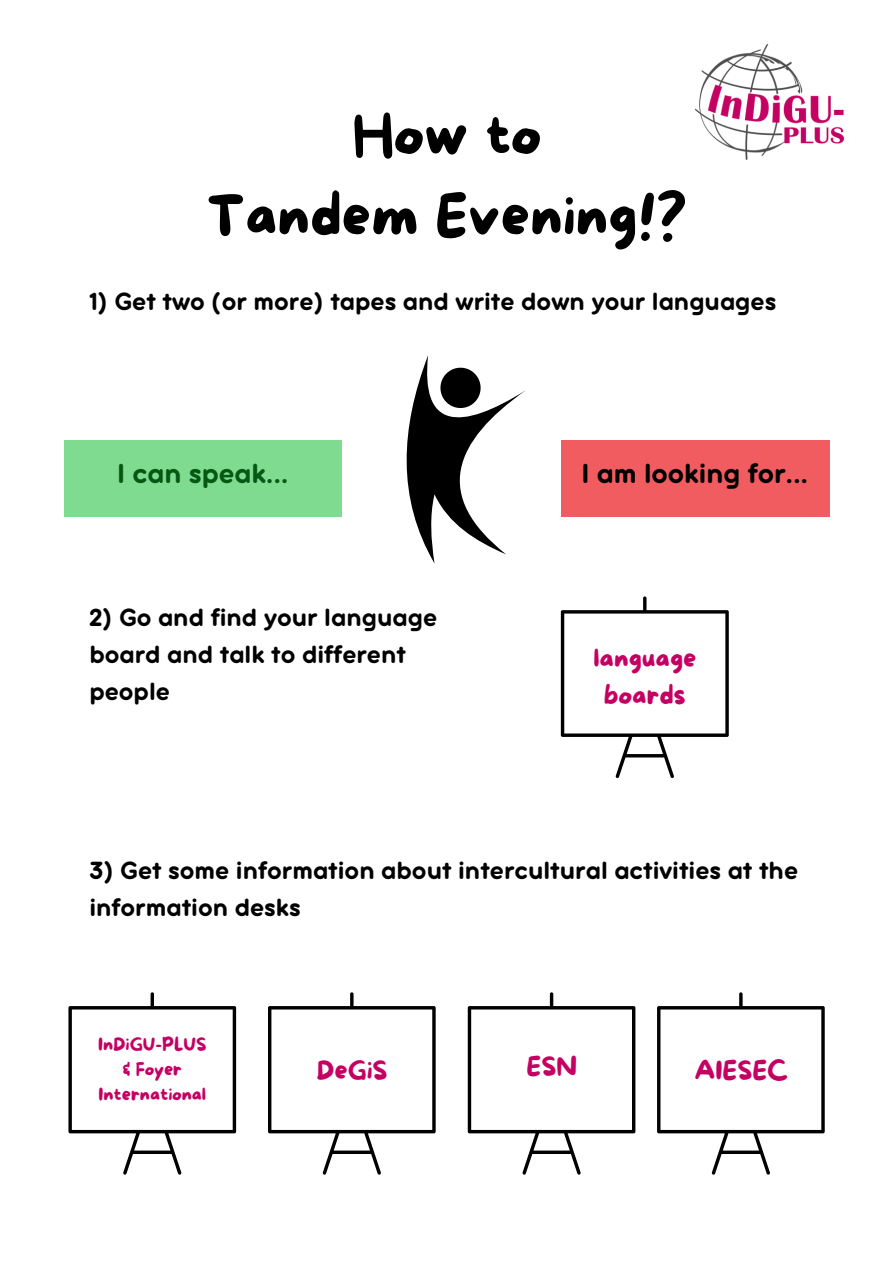
<style>
.page{position:relative;width:894px;height:1264px;background:#fff}
.page>*{position:absolute;margin:0;border:0;box-sizing:border-box;transform-origin:0 0}
.t1{font:57.75px/80.8px "More Sugar";color:#000;text-align:center}
.t2{font:30px "Aristotelica Pro Tx Bld";color:#000}
.t3{font:30px "Aristotelica Pro Tx Bld";color:#055814}
.t4{font:27px/37.2px "Aristotelica Pro Tx Bld";color:#000}
.t5{font:25.95px/36.3px "More Sugar";color:#c50063;text-align:center}
.t6{font:18px/24.8px "More Sugar";color:#c50063;text-align:center}
</style>
<div class="page">
<img style="left:695px;top:45px;width:148px;height:114px">
<svg style="left:406px;top:355px;width:120px;height:208px"></svg>
<div style="left:64px;top:440px;width:278px;height:77px;background:#7fdb8f"></div>
<div style="left:560px;top:440px;width:269px;height:77px;background:#f15c60"></div>
<svg style="left:560px;top:596px;width:168px;height:182px"></svg>
<svg style="left:68px;top:992px;width:168px;height:182px"></svg>
<svg style="left:268px;top:992px;width:167px;height:182px"></svg>
<svg style="left:467px;top:992px;width:168px;height:182px"></svg>
<svg style="left:657px;top:992px;width:167px;height:182px"></svg>
<p class="t1" style="left:206px;top:97px;width:482px">How to<br>Tandem Evening!?</p>
<h5 class="t4" style="left:89px;top:284px;width:688px">1) Get two (or more) tapes and write down your languages</h5>
<h2 class="t3" style="left:117px;top:464px;width:173px">I can speak...</h2>
<p class="t2" style="left:581px;top:464px;width:228px">I am looking for...</p>
<h2 class="t4" style="left:89px;top:600px;width:349px">2) Go and find your language board and talk to different people</h2>
<p class="t5" style="left:593px;top:641px;width:105px">language boards</p>
<h5 class="t4" style="left:89px;top:853px;width:710px">3) Get some information about intercultural activities at the information desks</h5>
<h3 class="t6" style="left:98px;top:1033px;width:110px">InDiGU-PLUS</h3>
<h5 class="t6" style="left:98px;top:1057px;width:109px">&amp; Foyer<br>International</h5>
<p class="t5" style="left:316px;top:1053px;width:73px">DeGiS</p>
<p class="t5" style="left:526px;top:1049px;width:52px">ESN</p>
<p class="t5" style="left:694px;top:1053px;width:95px">AIESEC</p>
</div>
